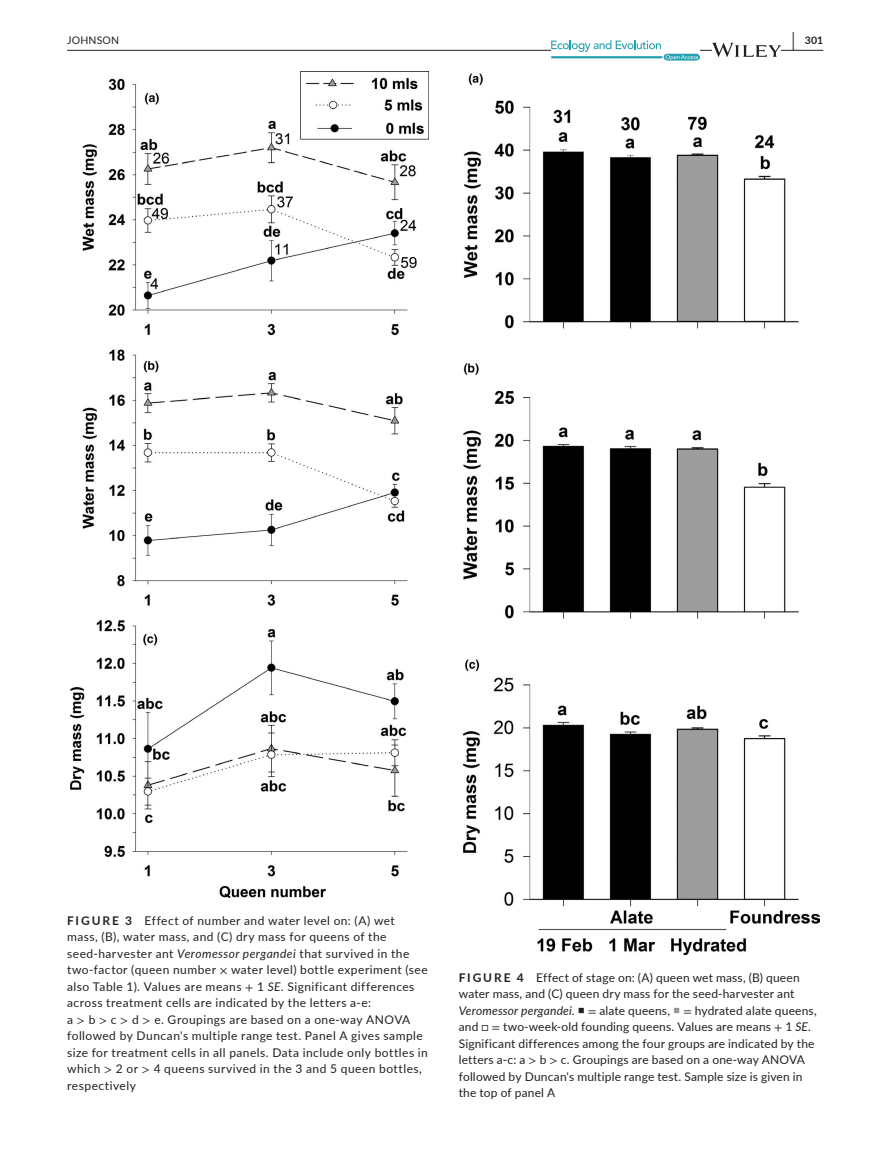
<style>
.page{position:relative;width:893px;height:1174px;background:#fff}
.page>*{position:absolute;margin:0;border:0;box-sizing:border-box;transform-origin:0 0}
.t1{font:700 19.5px "Lato";color:#231f20;scale:.48 1}
.t2{font:12px/16.5px "Lato";letter-spacing:.035em;color:#231f20}
.t3{font:12px/16.5px "Lato";letter-spacing:.015em;color:#231f20}
.t4{font:10.5px "Lato";letter-spacing:.02em;color:#231f20}
.t5{font:700 10.5px "Lato";color:#231f20}
.s1{font-weight:700}
.s2{font-style:italic}
.s3{font-family:"STIX"}
.s4{font-family:"Arial Unicode MS"}
.s5{font-family:"Arial Unicode MS";color:#939598}
</style>
<div class="page">
<hr style="left:67px;top:50px;width:756px;height:1px;background:#231f20">
<svg style="left:551px;top:40px;width:149px;height:21px"></svg>
<svg style="left:712px;top:43px;width:69px;height:14px"></svg>
<img style="left:463px;top:73px;width:357px;height:881px">
<img style="left:71px;top:72px;width:357px;height:825px">
<h1 class="t1" style="left:792px;top:25px;width:7px">|</h1>
<p class="t4" style="left:67px;top:33px;width:54px">JOHNSON</p>
<p class="t5" style="left:805px;top:33px;width:20px">301</p>
<p class="t2" style="left:67px;top:911px;width:362px"><span class="s1">FIGURE 3</span> Effect of number and water level on: (A) wet mass, (B), water mass, and (C) dry mass for queens of the seed-harvester ant <span class="s2">Veromessor pergandei</span> that survived in the two-factor (queen number <span class="s3">×</span> water level) bottle experiment (see also Table 1). Values are means <span class="s3">+</span> 1 <span class="s2">SE</span>. Significant differences across treatment cells are indicated by the letters a-e:<br>a <span class="s3">&gt;</span> b <span class="s3">&gt;</span> c <span class="s3">&gt;</span> d <span class="s3">&gt;</span> e. Groupings are based on a one-way ANOVA followed by Duncan's multiple range test. Panel A gives sample size for treatment cells in all panels. Data include only bottles in which <span class="s3">&gt;</span> 2 or <span class="s3">&gt;</span> 4 queens survived in the 3 and 5 queen bottles, respectively</p>
<p class="t3" style="left:459px;top:968px;width:359px"><span class="s1">FIGURE 4</span> Effect of stage on: (A) queen wet mass, (B) queen water mass, and (C) queen dry mass for the seed-harvester ant <span class="s2">Veromessor pergandei</span>. <span class="s4">■</span> <span class="s3">=</span> alate queens, <span class="s5">■</span> <span class="s3">=</span> hydrated alate queens, and □ <span class="s3">=</span> two-week-old founding queens. Values are means <span class="s3">+</span> 1 <span class="s2">SE</span>.<br>Significant differences among the four groups are indicated by the letters a-c: a <span class="s3">&gt;</span> b <span class="s3">&gt;</span> c. Groupings are based on a one-way ANOVA followed by Duncan's multiple range test. Sample size is given in the top of panel A</p>
</div>
